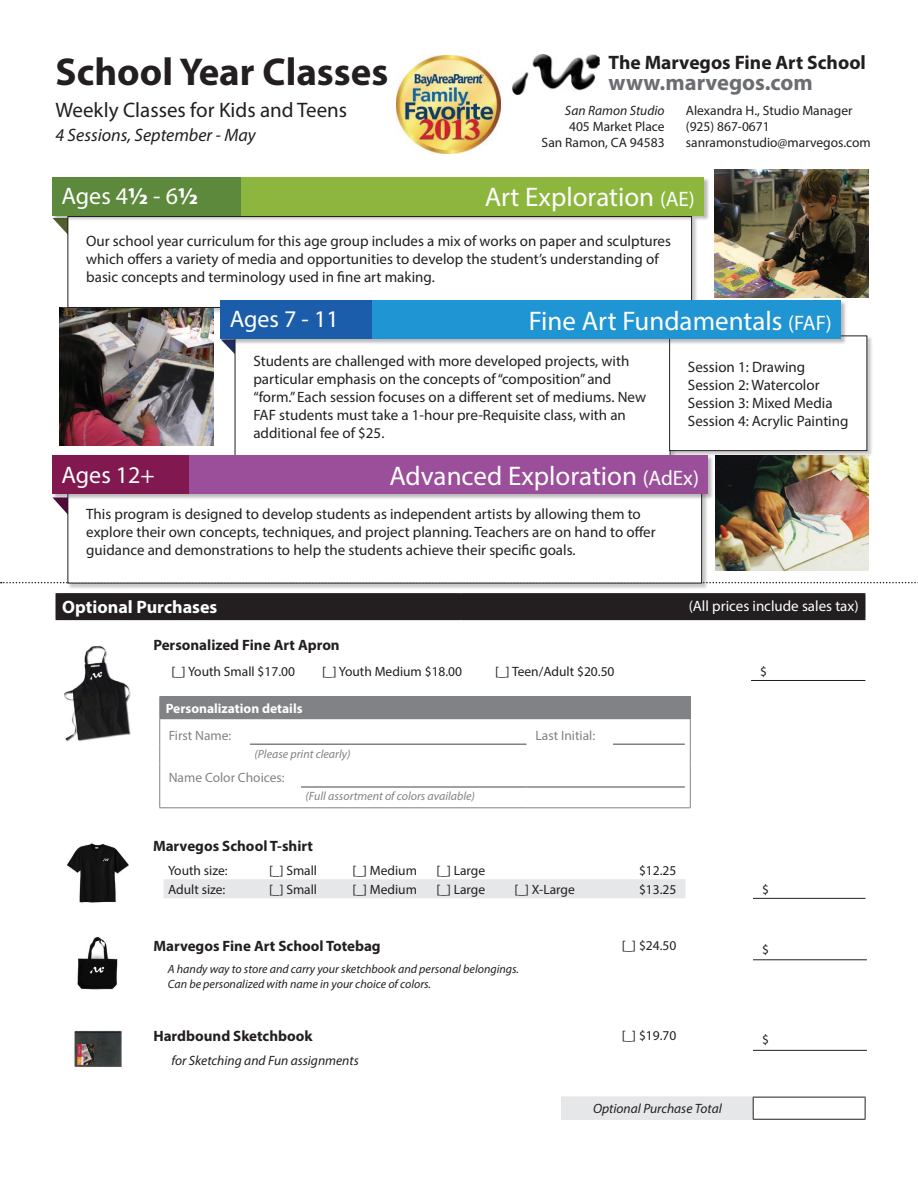
<style>
.page{position:relative;width:918px;height:1188px;background:#fff}
.page>*{position:absolute;margin:0;border:0;box-sizing:border-box;transform-origin:0 0}
.t1{font:700 39px "Myriad Pro";color:#231f20}
.t2{font:27px "Myriad Pro";color:#fff}
.t3{font:24px "Myriad Pro";color:#fff}
.t4{font:700 22.5px "Myriad Pro";color:#6c6d70}
.t5{font:21px "Myriad Pro";color:#231f20}
.t6{font:700 19.5px "Myriad Pro";color:#231f20}
.t7{font:italic 18px "Myriad Pro";color:#231f20}
.t8{font:700 18px "Myriad Pro";color:#fff}
.t9{font:15px/18px "Myriad Pro";color:#231f20}
.t10{font:700 15px "Myriad Pro";color:#231f20}
.t11{font:15px "Myriad Pro";color:#fff}
.t12{font:13.5px/16.2px "Myriad Pro";color:#231f20;text-align:right}
.t13{font:italic 13.5px "Myriad Pro";color:#231f20}
.t14{font:13.5px "Myriad Pro";color:#808285}
.t15{font:700 13.5px "Myriad Pro";color:#fff}
.t16{font:italic 12px/14.4px "Myriad Pro";color:#231f20}
.t17{font:italic 12px "Myriad Pro";color:#808285}
.s1{font-weight:700}
.s2{font-size:21px}
</style>
<div class="page">
<img style="left:512px;top:54px;width:88px;height:41px">
<hr style="left:751px;top:680px;width:114px;height:1px;background:#231f20">
<div style="left:160px;top:697px;width:530px;height:22px;background:#808285"></div>
<hr style="left:250px;top:743px;width:51px;height:2px;background:#808285">
<hr style="left:301px;top:743px;width:226px;height:2px;background:#808285">
<hr style="left:613px;top:743px;width:72px;height:2px;background:#808285">
<hr style="left:301px;top:786px;width:226px;height:2px;background:#808285">
<hr style="left:527px;top:786px;width:86px;height:2px;background:#808285">
<hr style="left:613px;top:786px;width:72px;height:2px;background:#808285">
<hr style="left:159px;top:696px;width:91px;height:1px;background:#808285">
<hr style="left:250px;top:696px;width:51px;height:1px;background:#808285">
<hr style="left:301px;top:696px;width:226px;height:1px;background:#808285">
<hr style="left:527px;top:696px;width:86px;height:1px;background:#808285">
<hr style="left:613px;top:696px;width:72px;height:1px;background:#808285">
<svg style="left:159px;top:697px;width:1px;height:110px"></svg>
<hr style="left:159px;top:807px;width:91px;height:1px;background:#808285">
<hr style="left:250px;top:807px;width:51px;height:1px;background:#808285">
<hr style="left:301px;top:807px;width:226px;height:1px;background:#808285">
<hr style="left:527px;top:807px;width:86px;height:1px;background:#808285">
<hr style="left:613px;top:807px;width:72px;height:1px;background:#808285">
<hr style="left:159px;top:718px;width:91px;height:1px;background:#808285">
<svg style="left:685px;top:696px;width:6px;height:112px"></svg>
<hr style="left:753px;top:959px;width:114px;height:1px;background:#231f20">
<hr style="left:753px;top:1050px;width:114px;height:1px;background:#231f20">
<img style="left:64px;top:646px;width:67px;height:96px">
<img style="left:66px;top:843px;width:63px;height:60px">
<img style="left:77px;top:936px;width:41px;height:53px">
<img style="left:74px;top:1030px;width:48px;height:37px">
<hr style="left:56px;top:593px;width:404px;height:2px;background:#231f20">
<hr style="left:460px;top:593px;width:406px;height:2px;background:#231f20">
<div style="left:56px;top:594px;width:809px;height:25px;background:#231f20"></div>
<hr style="left:864px;top:595px;width:2px;height:24px;background:#231f20">
<hr style="left:56px;top:619px;width:404px;height:1px;background:#231f20">
<hr style="left:460px;top:619px;width:406px;height:1px;background:#231f20">
<div style="left:164px;top:879px;width:521px;height:19px;background:#e6e7e9"></div>
<hr style="left:753px;top:898px;width:113px;height:1px;background:#231f20">
<svg style="left:1px;top:582px;width:917px;height:1px"></svg>
<div style="left:562px;top:1097px;width:191px;height:22px;background:#e6e7e9"></div>
<hr style="left:561px;top:1096px;width:192px;height:2px;background:#e6e7e9">
<svg style="left:561px;top:1098px;width:1px;height:20px"></svg>
<hr style="left:561px;top:1118px;width:192px;height:2px;background:#e6e7e9">
<svg style="left:753px;top:1098px;width:1px;height:21px"></svg>
<svg style="left:865px;top:1098px;width:1px;height:21px"></svg>
<hr style="left:753px;top:1119px;width:113px;height:1px;background:#231f20">
<hr style="left:753px;top:1097px;width:113px;height:1px;background:#231f20">
<img style="left:397px;top:56px;width:104px;height:98px">
<img style="left:60px;top:308px;width:154px;height:137px">
<svg style="left:52px;top:218px;width:16px;height:31px"></svg>
<div style="left:68px;top:216px;width:630px;height:98px;background:#231f20;opacity:.25"></div>
<div style="left:68px;top:217px;width:624px;height:90px;background:#fff"></div>
<div style="left:53px;top:177px;width:657px;height:44px;background:#231f20;opacity:.31"></div>
<div style="left:52px;top:177px;width:190px;height:38px;background:#5c893c"></div>
<div style="left:242px;top:177px;width:462px;height:38px;background:#8cb63e"></div>
<svg style="left:226px;top:345px;width:9px;height:24px"></svg>
<div style="left:669px;top:336px;width:204px;height:121px;background:#231f20;opacity:.25"></div>
<div style="left:670px;top:336px;width:197px;height:115px;background:#fff"></div>
<div style="left:669px;top:336px;width:198px;height:115px;border:1px solid #231f20"></div>
<div style="left:221px;top:300px;width:626px;height:45px;background:#231f20;opacity:.31"></div>
<div style="left:221px;top:300px;width:151px;height:39px;background:#1c5dab"></div>
<div style="left:372px;top:300px;width:469px;height:39px;background:#1f95d3"></div>
<svg style="left:52px;top:497px;width:16px;height:32px"></svg>
<div style="left:68px;top:489px;width:640px;height:100px;background:#231f20;opacity:.25"></div>
<div style="left:68px;top:490px;width:634px;height:93px;background:#fff"></div>
<div style="left:53px;top:456px;width:661px;height:44px;background:#231f20;opacity:.31"></div>
<div style="left:52px;top:456px;width:137px;height:38px;background:#81184f"></div>
<div style="left:189px;top:456px;width:519px;height:38px;background:#9b4e99"></div>
<img style="left:715px;top:456px;width:153px;height:115px">
<img style="left:714px;top:169px;width:154px;height:129px">
<h1 class="t1" style="left:56px;top:46px;width:334px">School Year Classes</h1>
<h3 class="t5" style="left:56px;top:97px;width:293px">Weekly Classes for Kids and Teens</h3>
<p class="t7" style="left:56px;top:124px;width:202px">4 Sessions, September - May</p>
<h3 class="t6" style="left:609px;top:50px;width:259px">The Marvegos Fine Art School</h3>
<h3 class="t4" style="left:609px;top:68px;width:206px">www.marvegos.com</h3>
<p class="t13" style="left:565px;top:102px;width:101px">San Ramon Studio</p>
<p class="t12" style="left:542px;top:118px;width:124px">405 Market Place<br>San Ramon, CA 94583</p>
<p class="t12" style="left:686px;top:102px;width:186px;text-align:left">Alexandra H., Studio Manager (925) 867-0671 sanramonstudio@marvegos.com</p>
<h3 class="t3" style="left:62px;top:181px;width:138px">Ages 4<span class="s1">½</span> - 6<span class="s1">½</span></h3>
<h2 class="t2" style="left:485px;top:181px;width:212px">Art Exploration <span class="s2">(AE)</span></h2>
<p class="t9" style="left:86px;top:232px;width:586px">Our school year curriculum for this age group includes a mix of works on paper and sculptures which offers a variety of media and opportunities to develop the student’s understanding of basic concepts and terminology used in fine art making.</p>
<h3 class="t3" style="left:230px;top:305px;width:110px">Ages 7 - 11</h3>
<h2 class="t2" style="left:529px;top:304px;width:305px">Fine Art Fundamentals <span class="s2">(FAF)</span></h2>
<p class="t9" style="left:253px;top:351px;width:394px">Students are challenged with more developed projects, with particular emphasis on the concepts of “composition” and “form.” Each session focuses on a different set of mediums. New FAF students must take a 1-hour pre-Requisite class, with an additional fee of $25.</p>
<p class="t9" style="left:688px;top:358px;width:162px">Session 1: Drawing<br>Session 2: Watercolor<br>Session 3: Mixed Media<br>Session 4: Acrylic Painting</p>
<h3 class="t3" style="left:62px;top:460px;width:95px">Ages 12+</h3>
<h2 class="t2" style="left:389px;top:459px;width:311px">Advanced Exploration <span class="s2">(AdEx)</span></h2>
<p class="t9" style="left:86px;top:505px;width:571px">This program is designed to develop students as independent artists by allowing them to explore their own concepts, techniques, and project planning. Teachers are on hand to offer guidance and demonstrations to help the students achieve their specific goals.</p>
<p class="t8" style="left:62px;top:596px;width:157px">Optional Purchases</p>
<p class="t11" style="left:689px;top:597px;width:172px">(All prices include sales tax)</p>
<p class="t10" style="left:153px;top:635px;width:188px">Personalized Fine Art Apron</p>
<p class="t12" style="left:171px;top:663px;width:125px">[_] Youth Small $17.00</p>
<p class="t12" style="left:322px;top:663px;width:142px">[_] Youth Medium $18.00</p>
<p class="t12" style="left:495px;top:663px;width:121px">[_] Teen/Adult $20.50</p>
<p class="t12" style="left:760px;top:663px;width:8px">$</p>
<p class="t15" style="left:166px;top:699px;width:138px">Personalization details</p>
<p class="t14" style="left:169px;top:727px;width:64px">First Name:</p>
<p class="t14" style="left:536px;top:727px;width:61px">Last Initial:</p>
<p class="t17" style="left:255px;top:746px;width:97px">(Please print clearly)</p>
<p class="t14" style="left:169px;top:770px;width:118px">Name Color Choices:</p>
<p class="t17" style="left:306px;top:789px;width:171px">(Full assortment of colors available)</p>
<p class="t10" style="left:153px;top:836px;width:162px">Marvegos School T-shirt</p>
<p class="t12" style="left:168px;top:862px;width:61px">Youth size:</p>
<p class="t12" style="left:269px;top:862px;width:50px">[_] Small</p>
<p class="t12" style="left:353px;top:862px;width:66px">[_] Medium</p>
<p class="t12" style="left:437px;top:862px;width:50px">[_] Large</p>
<p class="t12" style="left:639px;top:862px;width:39px">$12.25</p>
<p class="t12" style="left:168px;top:881px;width:59px">Adult size:</p>
<p class="t12" style="left:269px;top:881px;width:50px">[_] Small</p>
<p class="t12" style="left:353px;top:881px;width:66px">[_] Medium</p>
<p class="t12" style="left:437px;top:881px;width:50px">[_] Large</p>
<p class="t12" style="left:515px;top:881px;width:62px">[_] X-Large</p>
<p class="t12" style="left:639px;top:881px;width:39px">$13.25</p>
<p class="t12" style="left:762px;top:881px;width:8px">$</p>
<p class="t10" style="left:153px;top:936px;width:229px">Marvegos Fine Art School Totebag</p>
<p class="t12" style="left:622px;top:937px;width:56px">[_] $24.50</p>
<p class="t12" style="left:762px;top:941px;width:8px">$</p>
<p class="t16" style="left:168px;top:962px;width:353px">A handy way to store and carry your sketchbook and personal belongings.<br>Can be personalized with name in your choice of colors.</p>
<p class="t10" style="left:153px;top:1027px;width:161px">Hardbound Sketchbook</p>
<p class="t12" style="left:622px;top:1027px;width:56px">[_] $19.70</p>
<p class="t12" style="left:762px;top:1032px;width:8px">$</p>
<p class="t13" style="left:171px;top:1052px;width:189px">for Sketching and Fun assignments</p>
<p class="t13" style="left:593px;top:1100px;width:130px">Optional Purchase Total</p>
</div>
